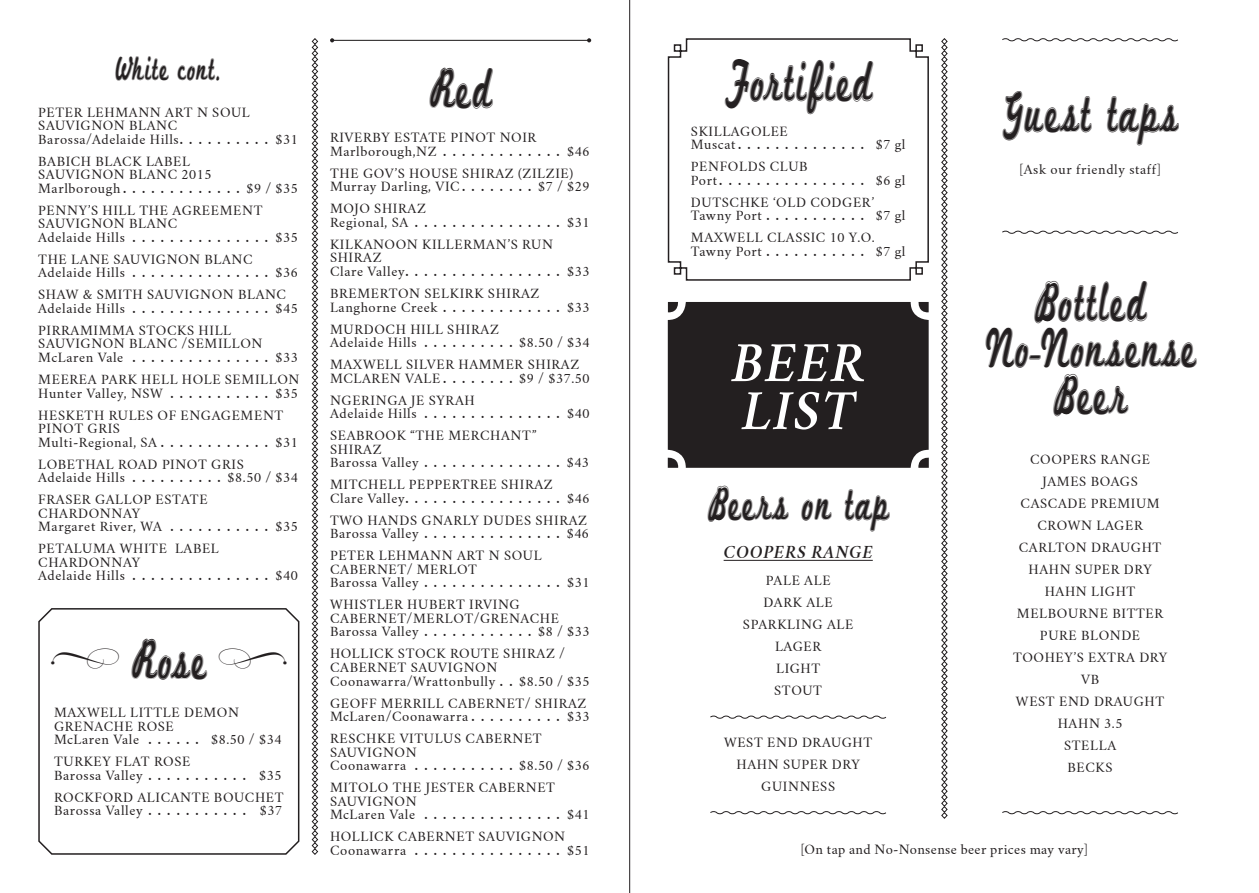
<style>
.page{position:relative;width:1259px;height:893px;background:#fff}
.page>*{position:absolute;margin:0;border:0;box-sizing:border-box;transform-origin:0 0}
.t1{font:60px/46.5px "Marketing Script Inline";letter-spacing:.085em;color:#231f20;text-align:center;scale:.62 1}
.t2{font:51.3px "Marketing Script Inline";letter-spacing:.09em;color:#231f20;scale:.63 1}
.t3{font:italic 600 50.4px/48px "Crimson Text";color:#fff}
.t4{font:36px "Marketing Script Inline";letter-spacing:.08em;color:#231f20;scale:.62 1}
.t5{font:italic 600 16.5px "Crimson Text";letter-spacing:.05em;color:#231f20}
.t6{font:12.45px/13.5px "Crimson Text";letter-spacing:.05em;color:#231f20}
.s1{font-weight:700}
</style>
<div class="page">
<div style="left:668px;top:302px;width:260px;height:166px;background:#231f20;border-radius:18px"></div>
<svg style="left:917px;top:302px;width:11px;height:11px"></svg>
<svg style="left:668px;top:302px;width:11px;height:11px"></svg>
<svg style="left:917px;top:457px;width:12px;height:11px"></svg>
<svg style="left:668px;top:457px;width:11px;height:11px"></svg>
<svg style="left:667px;top:38px;width:262px;height:243px"></svg>
<svg style="left:38px;top:608px;width:262px;height:247px"></svg>
<svg style="left:311px;top:38px;width:7px;height:817px"></svg>
<svg style="left:941px;top:38px;width:6px;height:781px"></svg>
<hr style="left:332px;top:40px;width:257px;height:1px;background:#231f20">
<svg style="left:330px;top:38px;width:4px;height:4px"></svg>
<svg style="left:587px;top:38px;width:4px;height:4px"></svg>
<hr style="left:629px;top:0;width:1px;height:893px;background:#231f20">
<svg style="left:1002px;top:230px;width:176px;height:4px"></svg>
<svg style="left:710px;top:811px;width:176px;height:4px"></svg>
<svg style="left:710px;top:715px;width:177px;height:4px"></svg>
<svg style="left:1002px;top:811px;width:176px;height:4px"></svg>
<svg style="left:1002px;top:38px;width:176px;height:4px"></svg>
<hr style="left:723px;top:560px;width:150px;height:1px;background:#231f20">
<svg style="left:51px;top:649px;width:68px;height:20px"></svg>
<svg style="left:219px;top:649px;width:68px;height:20px"></svg>
<h3 class="t4" style="left:116px;top:46px;width:173px">White cont.</h3>
<p class="t6" style="left:38px;top:105px;width:261px">PETER LEHMANN ART N SOUL<br>SAUVIGNON BLANC<br>BAROSSA/ADELAIDE HILLS<span class="s1">. . . . . . . . . .</span> $31</p>
<p class="t6" style="left:38px;top:155px;width:261px">BABICH BLACK LABEL<br>SAUVIGNON BLANC 2015<br>MARLBOROUGH<span class="s1">. . . . . . . . . . . . .</span> $9 / $35</p>
<p class="t6" style="left:38px;top:204px;width:261px">PENNY’S HILL THE AGREEMENT<br>SAUVIGNON BLANC<br>ADELAIDE HILLS <span class="s1">...............</span>$35</p>
<p class="t6" style="left:38px;top:253px;width:261px">THE LANE SAUVIGNON BLANC<br>ADELAIDE HILLS <span class="s1">...............</span>$36</p>
<p class="t6" style="left:38px;top:288px;width:261px">SHAW &amp; SMITH SAUVIGNON BLANC<br>ADELAIDE HILLS <span class="s1">...............</span>$45</p>
<p class="t6" style="left:38px;top:324px;width:261px">PIRRAMIMMA STOCKS HILL<br>SAUVIGNON BLANC /SEMILLON<br>MCLAREN VALE <span class="s1">...............</span>$33</p>
<p class="t6" style="left:38px;top:373px;width:263px">MEEREA PARK HELL HOLE SEMILLON<br>HUNTER VALLEY, NSW</p>
<p class="t6" style="left:38px;top:382px;width:261px;line-height:22px;text-indent:132px"><span class="s1">...........</span>$35<br>HESKETH RULES OF ENGAGEMENT</p>
<p class="t6" style="left:38px;top:422px;width:261px">PINOT GRIS<br>MULTI-REGIONAL, SA <span class="s1">. . . . . . . . . . . .</span> $31</p>
<p class="t6" style="left:38px;top:457px;width:261px">LOBETHAL ROAD PINOT GRIS<br>ADELAIDE HILLS <span class="s1">. . . . . . . . . .</span> $8.50 / $34</p>
<p class="t6" style="left:38px;top:493px;width:171px">FRASER GALLOP ESTATE<br>CHARD ONNAY<br>MARGARET RIVER, WA</p>
<p class="t6" style="left:38px;top:516px;width:261px;line-height:22px;text-indent:132px"><span class="s1">...........</span>$35<br>PETALUMA WHITE LABEL</p>
<p class="t6" style="left:38px;top:556px;width:261px">CHARD ONNAY<br>ADELAIDE HILLS <span class="s1">...............</span>$40</p>
<h1 class="t1" style="left:132px;top:640px;width:120px">Rose</h1>
<p class="t6" style="left:54px;top:706px;width:229px">MAXWELL LITTLE DEMON<br>GRENACHE ROSE<br>MCLAREN VALE <span class="s1">. . . . . .</span> $8.50 / $34</p>
<p class="t6" style="left:54px;top:755px;width:229px">TURKEY FLAT ROSE<br>BAROSSA VALLEY <span class="s1">. . . . . . . . . . .</span> $35</p>
<p class="t6" style="left:54px;top:790px;width:230px">ROCKFORD ALICANTE BOUCHET<br>BAROSSA VALLEY <span class="s1">. . . . . . . . . . .</span> $37</p>
<h1 class="t1" style="left:430px;top:69px;width:99px">Red</h1>
<p class="t6" style="left:330px;top:131px;width:261px">RIVERBY ESTATE PINOT NOIR<br>MARLBOROUGH,NZ <span class="s1">. . . . . . . . . . . . .</span> $46</p>
<p class="t6" style="left:330px;top:167px;width:261px">THE GOV’S HOUSE SHIRAZ (ZILZIE)<br>MURRAY DARLING, VIC <span class="s1">. . . . . . . .</span> $7 / $29</p>
<p class="t6" style="left:330px;top:202px;width:261px">MOJO SHIRAZ<br>REGIONAL, SA <span class="s1">................</span>$31</p>
<p class="t6" style="left:330px;top:238px;width:261px">KILKANOON KILLERMAN’S RUN<br>SHIRAZ<br>CLARE VALLEY<span class="s1">.................</span>$33</p>
<p class="t6" style="left:330px;top:287px;width:261px">BREMERTON SELKIRK SHIRAZ<br>LANGHORNE CREEK <span class="s1">. . . . . . . . . . . . .</span> $33</p>
<p class="t6" style="left:330px;top:322px;width:261px">MURDOCH HILL SHIRAZ<br>ADELAIDE HILLS <span class="s1">. . . . . . . . . .</span> $8.50 / $34</p>
<p class="t6" style="left:330px;top:358px;width:261px">MAXWELL SILVER HAMM ER SHIRAZ<br>MCLAREN VALE <span class="s1">. . . . . . . .</span> $9 / $37.50</p>
<p class="t6" style="left:330px;top:393px;width:261px">NGERINGA JE SYRAH<br>ADELAIDE HILLS <span class="s1">...............</span>$40</p>
<p class="t6" style="left:330px;top:429px;width:260px">SEABROOK “THE MERC HANT”<br>SHIRAZ<br>BAROSSA VALLEY<span class="s1">...............</span>$43</p>
<p class="t6" style="left:330px;top:478px;width:261px">MITCHELL PEPPERTREE SHIRAZ<br>CLARE VALLEY<span class="s1">.................</span>$46</p>
<p class="t6" style="left:330px;top:514px;width:260px">TWO HAND S GNARLY DUD ES SHIRAZ<br>BAROSSA VALLEY<span class="s1">...............</span>$46</p>
<p class="t6" style="left:330px;top:549px;width:261px">PETER LEHMANN ART N SOUL<br>CABERNET/ MERLOT<br>BAROSSA VALLEY<span class="s1">...............</span>$31</p>
<p class="t6" style="left:330px;top:598px;width:261px">WHISTLER HUBERT IRVING<br>CABERNET/MERLOT/GRENAC HE<br>BAROSSA VALLEY <span class="s1">. . . . . . . . . . . .</span> $8 / $33</p>
<p class="t6" style="left:330px;top:647px;width:261px">HOLLICK STOCK ROUTE SHIRAZ /<br>CABERNET SAUVIGNON<br>COONAWARRA/WRATTONBULLY <span class="s1">. .</span> $8.50 / $35</p>
<p class="t6" style="left:330px;top:696px;width:261px">GEOFF MERRILL CABERNET/ SHIRAZ<br>MCLAREN/COONAWARRA <span class="s1">. . . . . . . . . .</span> $33</p>
<p class="t6" style="left:330px;top:732px;width:261px">RESC HKE VITULUS CABERNET<br>SAUVIGNON<br>COONAWARRA <span class="s1">. . . . . . . . . . .</span> $8.50 / $36</p>
<p class="t6" style="left:330px;top:781px;width:261px">MITOLO THE JESTER CABERNET<br>SAUVIGNON<br>MCLAREN VALE <span class="s1">...............</span>$41</p>
<p class="t6" style="left:330px;top:830px;width:261px">HOLLICK CABERNET SAUVIGNON<br>COONAWARRA <span class="s1">................</span>$51</p>
<h1 class="t1" style="left:725px;top:62px;width:237px">Fortified</h1>
<p class="t6" style="left:691px;top:124px;width:216px;text-indent:49px">GOLEE<br>MUSCAT<span class="s1">..............</span> $7 GL</p>
<p class="t6" style="left:691px;top:160px;width:11px">PEN</p>
<p class="t6" style="left:691px;top:124px;width:10px">SKILLA</p>
<p class="t6" style="left:691px;top:160px;width:216px;text-indent:29px">FOLDS CLUB<br>PORT<span class="s1">................</span> $6 GL</p>
<p class="t6" style="left:691px;top:195px;width:60px">DUTSCHKE</p>
<p class="t6" style="left:691px;top:195px;width:216px;text-indent:82px">‘OLD CODGER’<br>TAWNY PORT<span class="s1">...........</span> $7 GL</p>
<p class="t6" style="left:691px;top:231px;width:216px">MAXWELL CLASSIC 10 Y.O.<br>TAWNY PORT<span class="s1">...........</span> $7 GL</p>
<h3 class="t3" style="left:731px;top:339px;width:124px">BEER<br>LIST</h3>
<h2 class="t2" style="left:708px;top:473px;width:288px">Beers on tap</h2>
<h3 class="t5" style="left:723px;top:543px;width:151px">COOPERS RANGE</h3>
<p class="t6" style="left:743px;top:570px;width:112px;line-height:22px;text-align:center">PALE ALE<br>DARK ALE<br>SPARKLING ALE<br>LAGER<br>LIGHT<br>STOUT</p>
<p class="t6" style="left:724px;top:736px;width:11px">WES</p>
<p class="t6" style="left:754px;top:736px;width:69px">T END DRAU</p>
<p class="t6" style="left:842px;top:736px;width:32px">GHT</p>
<p class="t6" style="left:736px;top:758px;width:12px">HAHN</p>
<p class="t6" style="left:783px;top:758px;width:10px">SUPER</p>
<p class="t6" style="left:832px;top:758px;width:20px">DRY</p>
<p class="t6" style="left:761px;top:780px;width:21px">GUIN</p>
<p class="t6" style="left:800px;top:780px;width:21px">NESS</p>
<h1 class="t1" style="left:1003px;top:93px;width:283px">Guest taps</h1>
<p class="t6" style="left:1019px;top:163px;width:143px">[ASK OUR FRIENDLY STAFF]</p>
<h1 class="t1" style="left:985px;top:282px;width:340px">Bottled<br>No-Nonsense<br>Beer</h1>
<p class="t6" style="left:1030px;top:453px;width:121px">COOPERS RANGE</p>
<p class="t6" style="left:1042px;top:475px;width:97px">JAMES BOAGS</p>
<p class="t6" style="left:1020px;top:497px;width:139px">CASCAD E PREMIUM</p>
<p class="t6" style="left:1037px;top:519px;width:107px">CROWN LAG ER</p>
<p class="t6" style="left:1018px;top:541px;width:140px">CARLTON DRAUGHT</p>
<p class="t6" style="left:1028px;top:563px;width:125px">HAHN SUPER DRY</p>
<p class="t6" style="left:1044px;top:585px;width:88px">HAHN LIGHT</p>
<p class="t6" style="left:1017px;top:607px;width:148px">MELBOURNE BITTER</p>
<p class="t6" style="left:1040px;top:629px;width:102px">PURE BLONDE</p>
<p class="t6" style="left:1013px;top:651px;width:156px">TOOHEY’S EXTRA DRY</p>
<p class="t6" style="left:1081px;top:673px;width:20px">VB</p>
<p class="t6" style="left:1016px;top:695px;width:145px">WEST END DRAUGHT</p>
<p class="t6" style="left:1057px;top:717px;width:12px">HAHN</p>
<p class="t6" style="left:1104px;top:717px;width:20px">3.5</p>
<p class="t6" style="left:1064px;top:735px;width:41px;line-height:22px">STELLA<br>BECKS</p>
<p class="t6" style="left:801px;top:842px;width:288px">[ON TAP AND NO-NONSENSE BEER PRICES MAY VARY]</p>
</div>
